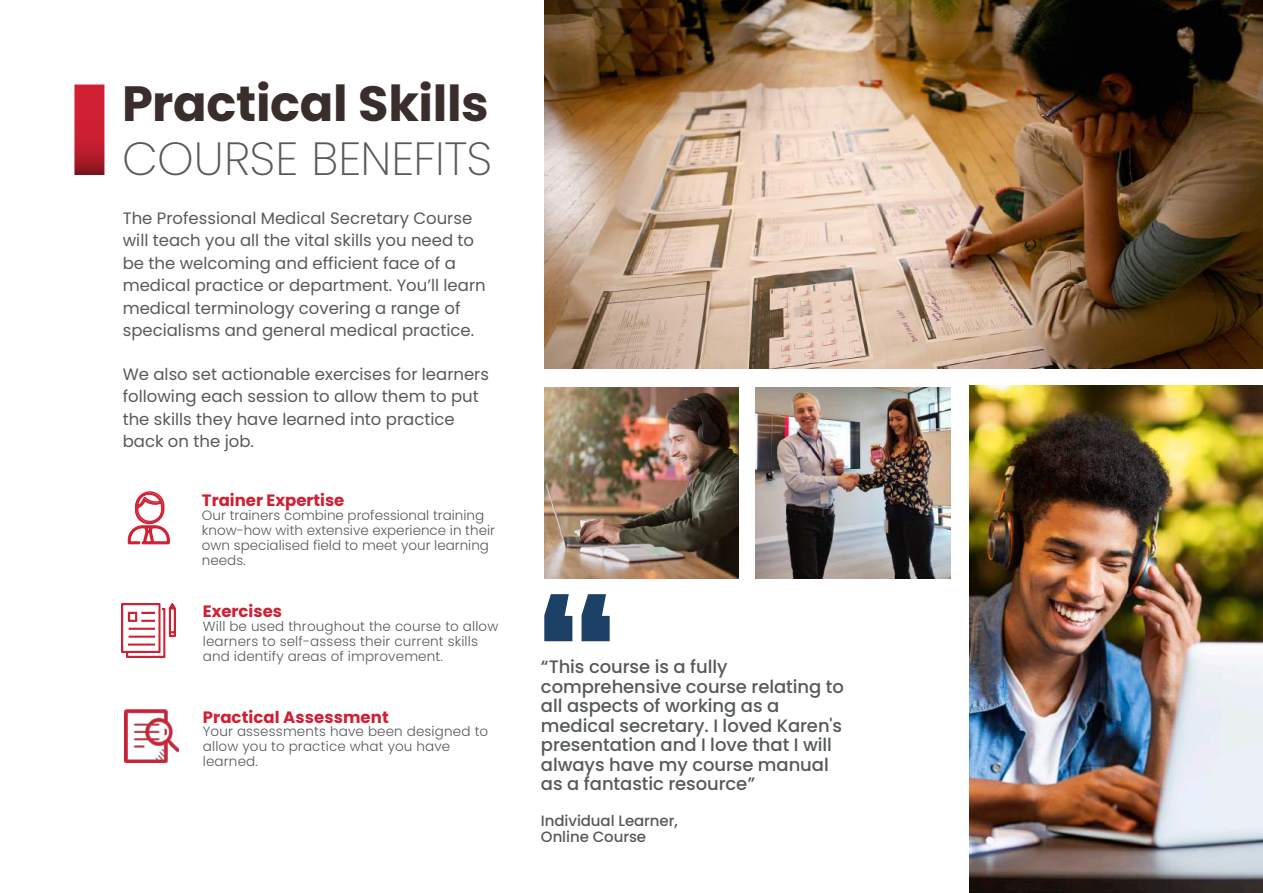
<style>
.page{position:relative;width:1263px;height:893px;background:#fff}
.page>*{position:absolute;margin:0;border:0;box-sizing:border-box;transform-origin:0 0}
.t1{font:700 49.5px "Poppins";letter-spacing:-.005em;color:#392e2c}
.t2{font:200 46.5px "Poppins";letter-spacing:-.01em;color:#565a5c}
.t3{font:500 18px/19.5px "Poppins";letter-spacing:-.005em;color:#565a5c}
.t4{font:16.5px/22.5px "Poppins";color:#565a5c}
.t5{font:700 16.5px "Poppins";color:#d02033}
.t6{font:500 15px/16.2px "Poppins";letter-spacing:-.005em;color:#565a5c}
.t7{font:300 13.5px/15px "Poppins";color:#565a5c}
</style>
<div class="page">
<svg style="left:544px;top:594px;width:66px;height:47px"></svg>
<svg style="left:74px;top:85px;width:30px;height:90px;background:#c12131"></svg>
<img style="left:544px;top:0;width:719px;height:369px">
<img style="left:969px;top:386px;width:294px;height:507px">
<img style="left:756px;top:387px;width:194px;height:192px">
<img style="left:544px;top:387px;width:194px;height:192px">
<img style="left:124px;top:709px;width:54px;height:53px">
<svg style="left:127px;top:491px;width:43px;height:54px"></svg>
<img style="left:121px;top:604px;width:54px;height:54px">
<h1 class="t1" style="left:122px;top:75px;width:368px">Practical Skills</h1>
<h2 class="t2" style="left:122px;top:132px;width:371px">COURSE BENEFITS</h2>
<p class="t4" style="left:123px;top:207px;width:364px">The Professional Medical Secretary Course will teach you all the vital skills you need to be the welcoming and efficient face of a medical practice or department. You’ll learn medical terminology covering a range of specialisms and general medical practice.</p>
<p class="t4" style="left:123px;top:363px;width:368px">We also set actionable exercises for learners following each session to allow them to put the skills they have learned into practice back on the job.</p>
<p class="t5" style="left:202px;top:491px;width:144px">Trainer Expertise</p>
<p class="t7" style="left:202px;top:508px;width:295px">Our trainers combine professional training know-how with extensive experience in their own specialised field to meet your learning needs.</p>
<p class="t5" style="left:203px;top:602px;width:81px">Exercises</p>
<p class="t7" style="left:203px;top:619px;width:297px">Will be used throughout the course to allow learners to self-assess their current skills and identify areas of improvement.</p>
<p class="t5" style="left:203px;top:707px;width:187px">Practical Assessment</p>
<p class="t7" style="left:203px;top:724px;width:287px">Your assessments have been designed to allow you to practice what you have learned.</p>
<p class="t3" style="left:541px;top:657px;width:304px">“This course is a fully comprehensive course relating to all aspects of working as a medical secretary. I loved Karen's presentation and I love that I will always have my course manual as a fantastic resource”</p>
<p class="t6" style="left:541px;top:813px;width:138px">Individual Learner,<br>Online Course</p>
</div>
